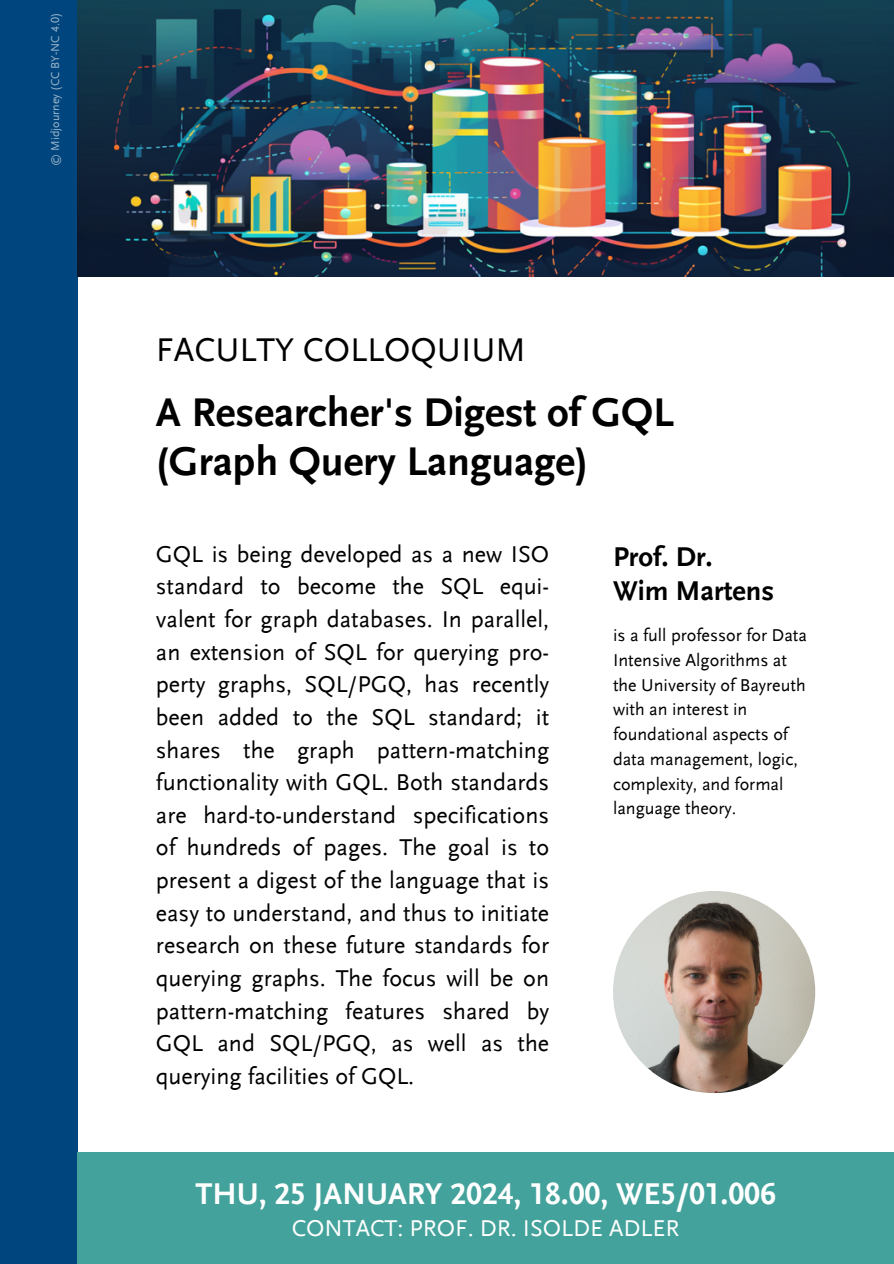
<style>
.page{position:relative;width:894px;height:1264px;background:#fff}
.page>*{position:absolute;margin:0;border:0;box-sizing:border-box;transform-origin:0 0}
.t1{font:700 42px "UB Scala Sans";color:#000}
.t2{font:34.5px "UB Scala Sans";color:#000}
.t3{font:700 31.5px "UB Scala Sans";color:#fff}
.t4{font:700 28.5px "UB Scala Sans";color:#000}
.t5{font:24px/32.7px "UB Scala Sans";color:#000;text-align:justify}
.t6{font:24px "UB Scala Sans";color:#fff}
.t7{font:18px/24.8px "UB Scala Sans";color:#000}
.t8{font:12px "UB Scala Sans";color:#99b5cb}
</style>
<div class="page">
<div style="left:0;top:0;width:77px;height:1263px;background:#00457d"></div>
<div style="left:77px;top:1151px;width:816px;height:112px;background:#43a29b"></div>
<img style="left:613px;top:891px;width:202px;height:202px;border-radius:50%">
<img style="left:77px;top:0;width:816px;height:277px">
<p class="t8" style="left:50px;top:166px;width:154px;rotate:-90deg">© Midjourney (CC BY-NC 4.0)</p>
<p class="t2" style="left:156px;top:336px;width:371px">FACULTY COLLOQUIUM</p>
<p class="t1" style="left:156px;top:394px;width:519px">A Researcher's Digest of GQL</p>
<p class="t1" style="left:156px;top:444px;width:433px">(Graph Query Language)</p>
<p class="t5" style="left:156px;top:539px;width:394px">GQL is being developed as a new ISO standard to become the SQL equi&shy;valent for graph databases. In parallel, an extension of SQL for querying pro&shy;perty graphs, SQL/PGQ, has recently been added to the SQL standard; it shares the graph pattern-matching functionality with GQL. Both standards are hard-to-understand specifications of hundreds of pages. The goal is to present a digest of the language that is easy to understand, and thus to initiate research on these future standards for querying graphs. The focus will be on pattern-matching features shared by GQL and SQL/PGQ, as well as the querying facilities of GQL.</p>
<p class="t4" style="left:613px;top:545px;width:101px">Prof. Dr.</p>
<p class="t4" style="left:613px;top:579px;width:163px">Wim Martens</p>
<p class="t7" style="left:613px;top:624px;width:195px">is a full professor for Data<br>Intensive Algorithms at the University of Bayreuth with an interest in foundational aspects of data management, logic, complexity, and formal language theory.</p>
<p class="t3" style="left:195px;top:1180px;width:581px">THU, 25 JANUARY 2024, 18.00, WE5/01.006</p>
<p class="t6" style="left:291px;top:1217px;width:389px">CONTACT: PROF. DR. ISOLDE ADLER</p>
</div>
